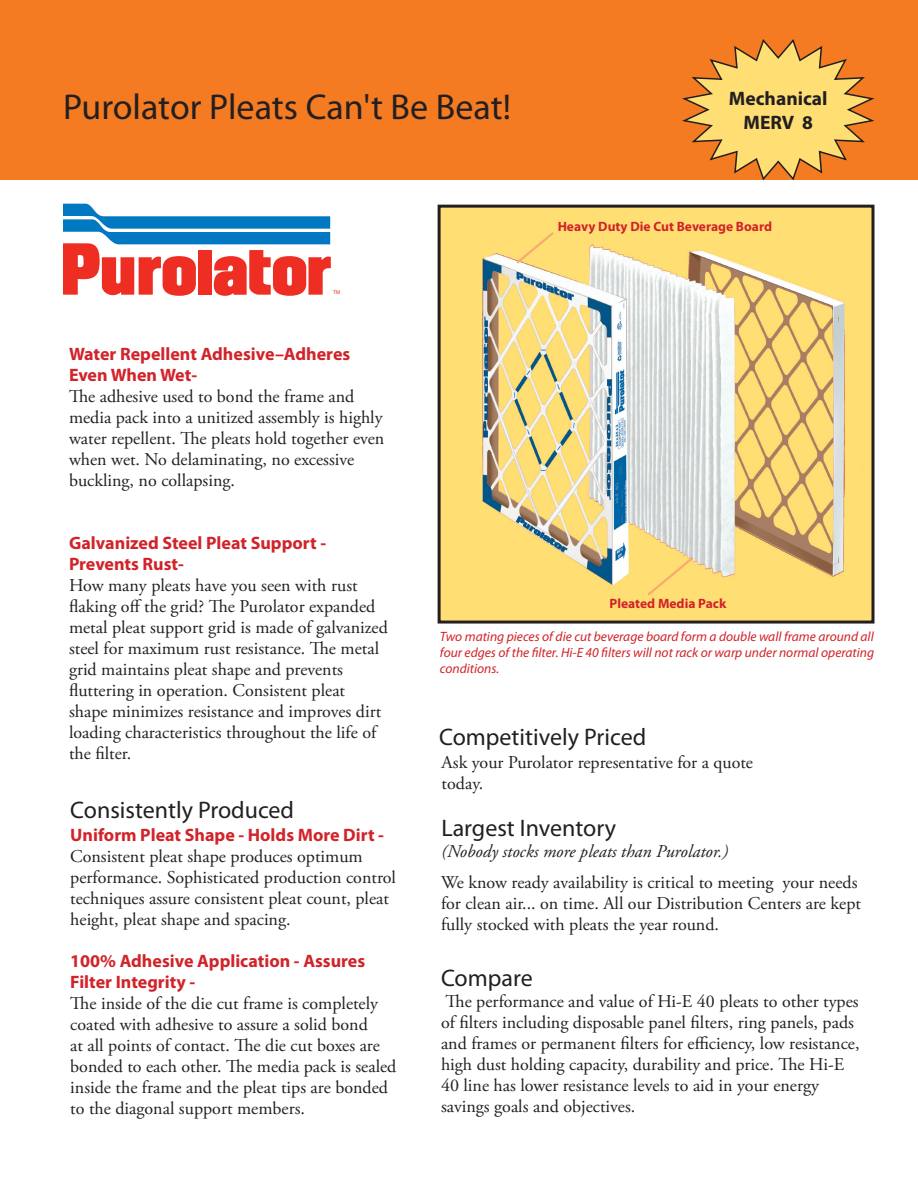
<style>
.page{position:relative;width:918px;height:1188px;background:#fff}
.page>*{position:absolute;margin:0;border:0;box-sizing:border-box;transform-origin:0 0}
.t1{font:36px "Myriad Pro";color:#231f20}
.HEAD01{font:24px "Myriad Pro";color:#231f20}
.HEAD01-2{font:700 19.5px "Myriad Pro";color:#231f20}
.HEAD01-3{font:18px/21px "Adobe Garamond Pro";color:#231f20}
.HEAD01-4{font:700 18px/21px "Myriad Pro";color:#d1232a}
.t2{font:italic 18px "Adobe Garamond Pro";color:#231f20}
.t3{font:italic 13.5px/16.2px "Myriad Pro";color:#d1232a;text-align:justify}
.HEAD01-5{font:700 13.5px "Myriad Pro";color:#d1232a}
.t4{font:5.55px "Myriad";color:#ee2e22}
</style>
<div class="page">
<div style="left:0;top:0;width:918px;height:180px;background:#f47b21"></div>
<img style="left:442px;top:209px;width:428px;height:411px">
<div style="left:438px;top:205px;width:436px;height:419px;border:3px solid #231f20"></div>
<svg style="left:645px;top:554px;width:51px;height:44px;background:#fddb75"></svg>
<svg style="left:514px;top:230px;width:42px;height:36px;background:#fddb77"></svg>
<svg style="left:682px;top:39px;width:193px;height:142px"></svg>
<svg style="left:63px;top:204px;width:268px;height:92px"></svg>
<p class="t1" style="left:63px;top:84px;width:450px">Purolator Pleats Can't Be Beat!</p>
<p class="HEAD01-2" style="left:729px;top:86px;width:100px">Mechanical</p>
<p class="HEAD01-2" style="left:744px;top:109px;width:71px">MERV 8</p>
<p class="t4" style="left:333px;top:290px;width:9px">TM</p>
<p class="HEAD01-4" style="left:69px;top:343px;width:283px">Water Repellent Adhesive–Adheres<br>Even When Wet-</p>
<p class="HEAD01-3" style="left:69px;top:387px;width:317px">The adhesive used to bond the frame and media pack into a unitized assembly is highly water repellent. The pleats hold together even when wet. No delaminating, no excessive buckling, no collapsing.</p>
<p class="HEAD01-4" style="left:69px;top:532px;width:259px">Galvanized Steel Pleat Support -<br>Prevents Rust-</p>
<p class="HEAD01-3" style="left:69px;top:576px;width:320px">How many pleats have you seen with rust flaking off the grid? The Purolator expanded metal pleat support grid is made of galvanized steel for maximum rust resistance. The metal grid maintains pleat shape and prevents fluttering in operation. Consistent pleat shape minimizes resistance and improves dirt loading characteristics throughout the life of the filter.</p>
<p class="HEAD01" style="left:70px;top:795px;width:225px">Consistently Produced</p>
<p class="HEAD01-4" style="left:70px;top:824px;width:315px">Uniform Pleat Shape - Holds More Dirt -</p>
<p class="HEAD01-3" style="left:70px;top:846px;width:327px">Consistent pleat shape produces optimum performance. Sophisticated production control techniques assure consistent pleat count, pleat height, pleat shape and spacing.</p>
<p class="HEAD01-4" style="left:70px;top:950px;width:297px">100% Adhesive Application - Assures<br>Filter Integrity -</p>
<p class="HEAD01-3" style="left:70px;top:993px;width:328px">The inside of the die cut frame is completely coated with adhesive to assure a solid bond<br>at all points of contact. The die cut boxes are bonded to each other. The media pack is sealed inside the frame and the pleat tips are bonded to the diagonal support members.</p>
<p class="HEAD01-5" style="left:558px;top:217px;width:216px">Heavy Duty Die Cut Beverage Board</p>
<p class="HEAD01-5" style="left:610px;top:594px;width:118px">Pleated Media Pack</p>
<p class="t3" style="left:440px;top:628px;width:436px">Two mating pieces of die cut beverage board form a double wall frame around all four edges of the filter. Hi-E 40 filters will not rack or warp under normal operating conditions.</p>
<p class="HEAD01" style="left:439px;top:722px;width:209px">Competitively Priced</p>
<p class="HEAD01-3" style="left:442px;top:753px;width:313px">Ask your Purolator representative for a quote today.</p>
<p class="HEAD01" style="left:441px;top:814px;width:176px">Largest Inventory</p>
<p class="t2" style="left:441px;top:841px;width:288px">(Nobody stocks more pleats than Purolator.)</p>
<p class="HEAD01-3" style="left:441px;top:872px;width:422px">We know ready availability is critical to meeting your needs for clean air... on time. All our Distribution Centers are kept fully stocked with pleats the year round.</p>
<p class="HEAD01" style="left:441px;top:963px;width:93px">Compare</p>
<p class="HEAD01-3" style="left:441px;top:991px;width:420px">The performance and value of Hi-E 40 pleats to other types of filters including disposable panel filters, ring panels, pads and frames or permanent filters for efficiency, low resistance, high dust holding capacity, durability and price. The Hi-E 40 line has lower resistance levels to aid in your energy savings goals and objectives.</p>
</div>
